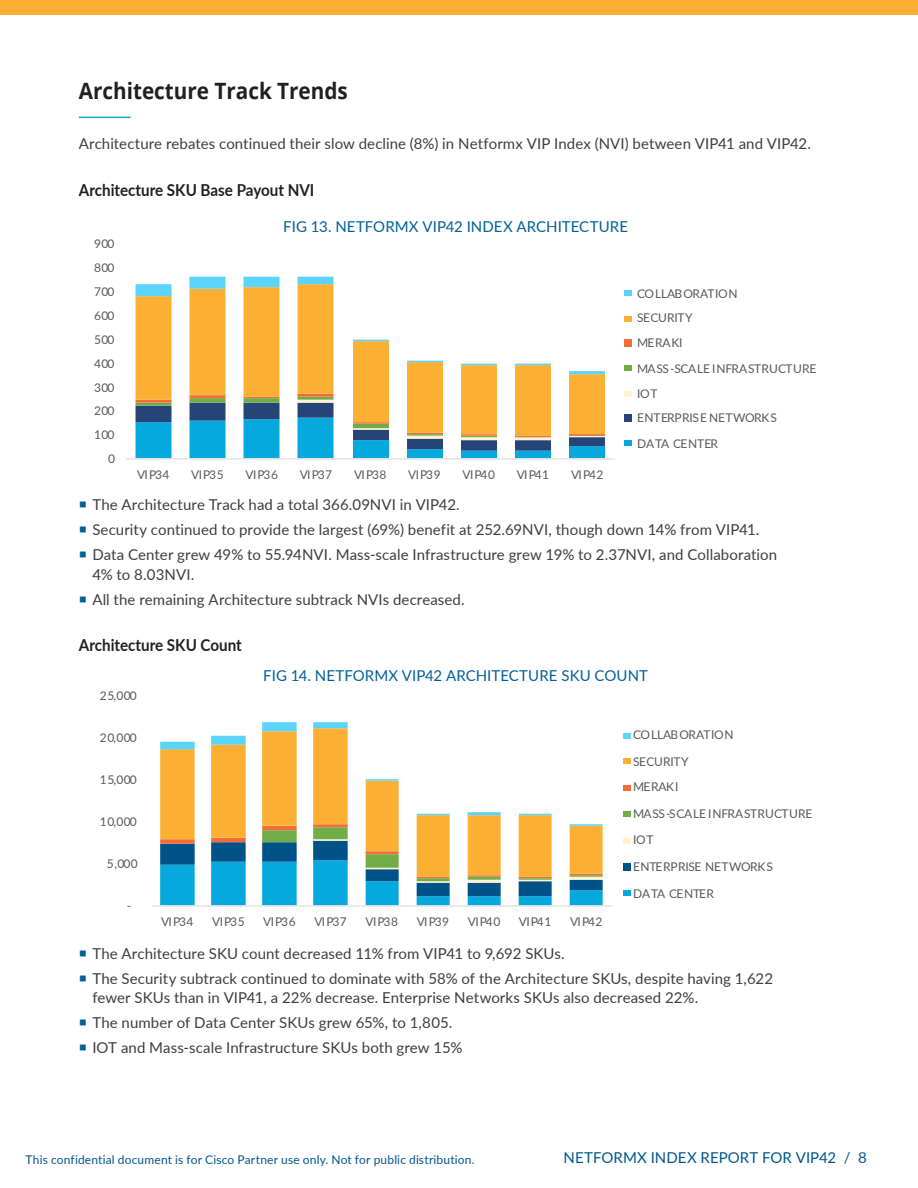
<style>
.page{position:relative;width:918px;height:1188px;background:#fff}
.page>*{position:absolute;margin:0;border:0;box-sizing:border-box;transform-origin:0 0}
.Body_Header{font:700 22.5px "Open Sans";color:#231f20;scale:.92 1}
.Body_Subhead{font:700 16.5px "Lato";color:#231f20;scale:.92 1}
.Body_Text{font:15px/19.5px "Lato";letter-spacing:.005em;color:#3e3e3f}
.FIG{font:15px "Lato";letter-spacing:.005em;color:#006196}
.t1{font:15px "Lato";letter-spacing:.005em;color:#00568d}
.t2{font:12px/25.5px "Lato";color:#595959}
.t3{font:12px "Lato";letter-spacing:.015em;color:#00568d}
</style>
<div class="page">
<div style="left:0;top:0;width:918px;height:15px;background:#fcb033"></div>
<hr style="left:79px;top:117px;width:51px;height:1px;background:#06a9de">
<svg style="left:126px;top:276px;width:506px;height:184px"></svg>
<svg style="left:160px;top:877px;width:443px;height:28px"></svg>
<svg style="left:160px;top:826px;width:443px;height:51px"></svg>
<svg style="left:160px;top:722px;width:443px;height:104px"></svg>
<hr style="left:152px;top:905px;width:460px;height:2px;background:#d9d9d9">
<div style="left:624px;top:733px;width:7px;height:6px;background:#5ad4fb"></div>
<div style="left:624px;top:758px;width:7px;height:6px;background:#fcb033"></div>
<div style="left:624px;top:785px;width:7px;height:6px;background:#f36d37"></div>
<div style="left:624px;top:811px;width:7px;height:6px;background:#70ad47"></div>
<div style="left:624px;top:838px;width:7px;height:6px;background:#fff2cc"></div>
<div style="left:624px;top:863px;width:7px;height:8px;background:#005288"></div>
<div style="left:624px;top:890px;width:7px;height:6px;background:#06a9de"></div>
<p class="Body_Header" style="left:79px;top:75px;width:294px">Architecture Track Trends</p>
<p class="Body_Text" style="left:79px;top:133px;width:734px">Architecture rebates continued their slow decline (8%) in Netformx VIP Index (NVI) between VIP41 and VIP42.</p>
<p class="Body_Subhead" style="left:79px;top:178px;width:258px">Architecture SKU Base Payout NVI</p>
<p class="FIG" style="left:283px;top:216px;width:346px">FIG 13. NETFORMX VIP42 INDEX ARCHITECTURE</p>
<p class="t2" style="left:94px;top:231px;width:22px">900</p>
<p class="t2" style="left:94px;top:255px;width:22px">800</p>
<p class="t2" style="left:94px;top:279px;width:22px">700</p>
<p class="t2" style="left:94px;top:303px;width:22px">600</p>
<p class="t2" style="left:94px;top:327px;width:22px">500</p>
<p class="t2" style="left:94px;top:351px;width:22px">400</p>
<p class="t2" style="left:94px;top:375px;width:22px">300</p>
<p class="t2" style="left:94px;top:397px;width:22px">200</p>
<p class="t2" style="left:94px;top:421px;width:22px">100</p>
<p class="t2" style="left:108px;top:445px;width:8px">0</p>
<p class="t2" style="left:137px;top:462px;width:34px">VIP34</p>
<p class="t2" style="left:191px;top:462px;width:34px">VIP35</p>
<p class="t2" style="left:246px;top:462px;width:34px">VIP36</p>
<p class="t2" style="left:300px;top:462px;width:34px">VIP37</p>
<p class="t2" style="left:354px;top:462px;width:34px">VIP38</p>
<p class="t2" style="left:408px;top:462px;width:34px">VIP39</p>
<p class="t2" style="left:463px;top:462px;width:34px">VIP40</p>
<p class="t2" style="left:517px;top:462px;width:34px">VIP41</p>
<p class="t2" style="left:571px;top:462px;width:34px">VIP42</p>
<p class="t2" style="left:637px;top:281px;width:102px;line-height:24px">COLLABORATION<br>SECURITY</p>
<p class="t2" style="left:637px;top:330px;width:181px">MERAKI<br>MASS-SCALE INFRASTRUCTURE<br>IOT</p>
<p class="t2" style="left:637px;top:405px;width:142px">ENTERPRISE NETWORKS<br>DATA CENTER</p>
<p class="Body_Text" style="left:92px;top:494px;width:369px">The Architecture Track had a total 366.09NVI in VIP42.</p>
<p class="Body_Text" style="left:92px;top:519px;width:669px">Security continued to provide the largest (69%) benefit at 252.69NVI, though down 14% from VIP41.</p>
<p class="Body_Text" style="left:92px;top:544px;width:686px">Data Center grew 49% to 55.94NVI. Mass-scale Infrastructure grew 19% to 2.37NVI, and Collaboration<br>4% to 8.03NVI.</p>
<p class="Body_Text" style="left:92px;top:589px;width:374px">All the remaining Architecture subtrack NVIs decreased.</p>
<p class="Body_Subhead" style="left:79px;top:633px;width:179px">Architecture SKU Count</p>
<p class="FIG" style="left:263px;top:664px;width:386px">FIG 14. NETFORMX VIP42 ARCHITECTURE SKU COUNT</p>
<p class="t2" style="left:100px;top:682px;width:38px">25,000</p>
<p class="t2" style="left:100px;top:724px;width:38px">20,000</p>
<p class="t2" style="left:100px;top:766px;width:38px">15,000</p>
<p class="t2" style="left:100px;top:808px;width:38px">10,000</p>
<p class="t2" style="left:107px;top:850px;width:32px">5,000</p>
<p class="t2" style="left:127px;top:892px;width:6px">-</p>
<p class="t2" style="left:161px;top:909px;width:34px">VIP34</p>
<p class="t2" style="left:212px;top:909px;width:34px">VIP35</p>
<p class="t2" style="left:263px;top:909px;width:34px">VIP36</p>
<p class="t2" style="left:314px;top:909px;width:34px">VIP37</p>
<p class="t2" style="left:366px;top:909px;width:34px">VIP38</p>
<p class="t2" style="left:417px;top:909px;width:34px">VIP39</p>
<p class="t2" style="left:468px;top:909px;width:34px">VIP40</p>
<p class="t2" style="left:519px;top:909px;width:34px">VIP41</p>
<p class="t2" style="left:570px;top:909px;width:34px">VIP42</p>
<p class="t2" style="left:633px;top:721px;width:102px">COLLABORATION</p>
<p class="t2" style="left:633px;top:748px;width:57px">SECURITY<br>MERAKI</p>
<p class="t2" style="left:633px;top:801px;width:181px">MASS-SCALE INFRASTRUCTURE<br>IOT</p>
<p class="t2" style="left:633px;top:853px;width:142px">ENTERPRISE NETWORKS</p>
<p class="t2" style="left:633px;top:880px;width:83px">DATA CENTER</p>
<p class="Body_Text" style="left:92px;top:943px;width:474px">The Architecture SKU count decreased 11% from VIP41 to 9,692 SKUs.</p>
<p class="Body_Text" style="left:92px;top:968px;width:682px">The Security subtrack continued to dominate with 58% of the Architecture SKUs, despite having 1,622 fewer SKUs than in VIP41, a 22% decrease. Enterprise Networks SKUs also decreased 22%.</p>
<p class="Body_Text" style="left:92px;top:1013px;width:361px">The number of Data Center SKUs grew 65%, to 1,805.</p>
<p class="Body_Text" style="left:92px;top:1037px;width:372px">IOT and Mass-scale Infrastructure SKUs both grew 15%</p>
<p class="t3" style="left:26px;top:1151px;width:451px">This confidential document is for Cisco Partner use only. Not for public distribution.</p>
<p class="t1" style="left:564px;top:1147px;width:305px">NETFORMX INDEX REPORT FOR VIP42 / 8</p>
</div>
